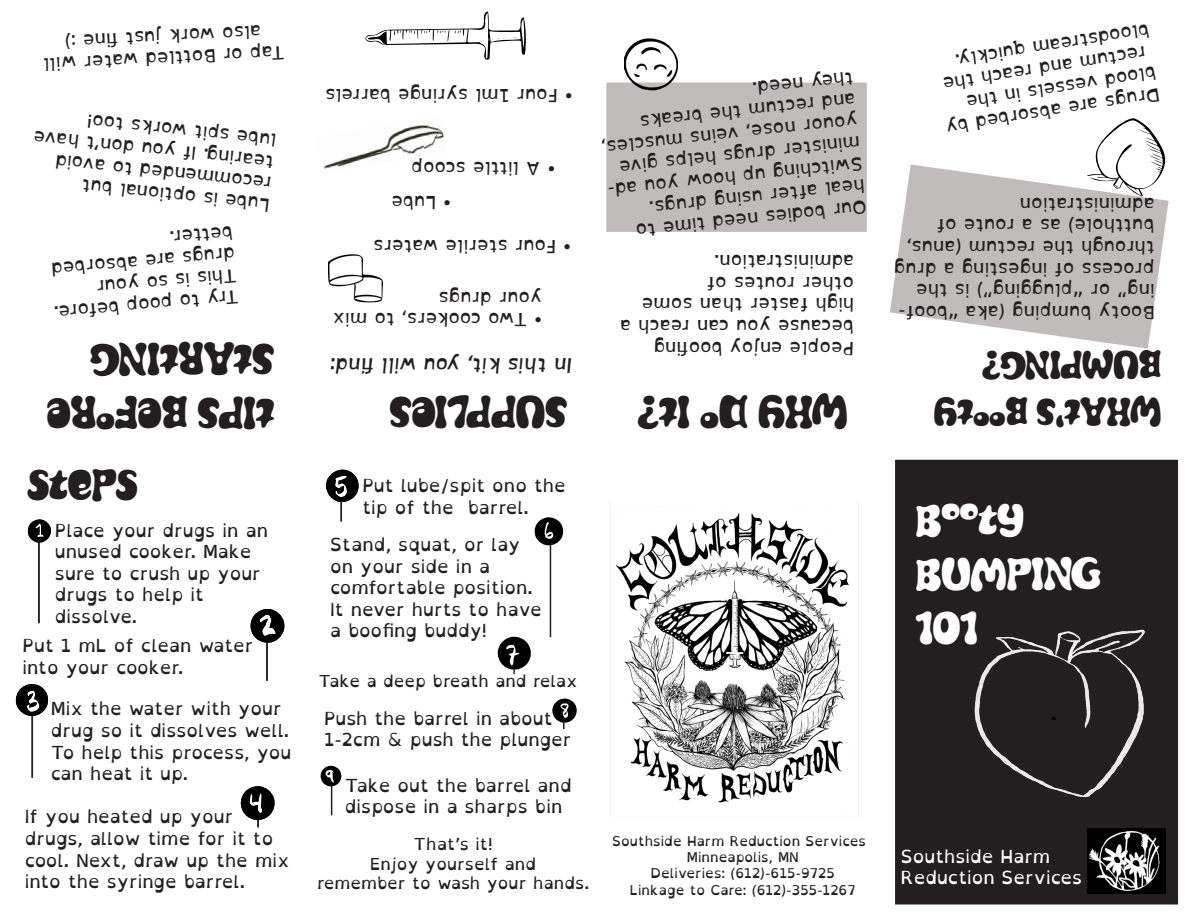
<style>
.page{position:relative;width:1188px;height:918px;background:#fff}
.page>*{position:absolute;margin:0;border:0;box-sizing:border-box;transform-origin:0 0}
.Funky_Retro_Titles{font:45px/54px "Synthemesc";color:#231f20}
.Funky_Retro_Titles-2{font:45px "Synthemesc";color:#fff}
.Funky_Retro_Titles-3{font:39px/46.8px "Synthemesc";color:#231f20}
.Dyslexic_Text_Body{font:italic 700 21px "Open Dyslexic";letter-spacing:-.07em;color:#231f20}
.Dyslexic_Text_Body-2{font:18px/21.6px "Open Dyslexic";color:#231f20}
.Dyslexic_Text_Body-3{font:18px "Open Dyslexic";color:#fff}
.Dyslexic_Text_Body-4{font:16.5px "Open Dyslexic";color:#231f20}
.Dyslexic_Text_Body-5{font:13.5px "Open Dyslexic";color:#231f20}
</style>
<div class="page">
<div style="left:896px;top:460px;width:281px;height:444px;background:#231f20"></div>
<div style="left:895px;top:460px;width:283px;height:444px;border:2px solid #231f20"></div>
<img style="left:974px;top:629px;width:171px;height:169px">
<img style="left:1088px;top:828px;width:77px;height:66px">
<div style="left:605px;top:81px;width:263px;height:152px;background:#c0bcbc;border:2px solid #fff"></div>
<svg style="left:890px;top:164px;width:279px;height:185px"></svg>
<svg style="left:535px;top:517px;width:28px;height:28px"></svg>
<hr style="left:550px;top:543px;width:1px;height:94px;background:#231f20">
<svg style="left:321px;top:766px;width:21px;height:21px"></svg>
<hr style="left:331px;top:785px;width:1px;height:30px;background:#231f20">
<svg style="left:498px;top:637px;width:33px;height:37px"></svg>
<svg style="left:552px;top:698px;width:25px;height:31px"></svg>
<img style="left:610px;top:501px;width:249px;height:316px">
<svg style="left:28px;top:519px;width:23px;height:24px"></svg>
<hr style="left:38px;top:542px;width:2px;height:81px;background:#231f20">
<svg style="left:251px;top:609px;width:33px;height:34px"></svg>
<hr style="left:266px;top:643px;width:2px;height:38px;background:#231f20">
<svg style="left:16px;top:684px;width:32px;height:32px"></svg>
<hr style="left:32px;top:716px;width:1px;height:62px;background:#231f20">
<svg style="left:326px;top:470px;width:33px;height:51px"></svg>
<svg style="left:241px;top:786px;width:34px;height:41px"></svg>
<svg style="left:1086px;top:118px;width:79px;height:78px"></svg>
<img style="left:323px;top:125px;width:121px;height:44px">
<img style="left:328px;top:254px;width:54px;height:49px">
<svg style="left:365px;top:11px;width:161px;height:49px"></svg>
<img style="left:624px;top:38px;width:54px;height:53px">
<p class="Dyslexic_Text_Body-2" style="left:285px;top:63px;width:243px;text-align:center;rotate:177deg">Tap or Bottled water will also work just fi ne :)</p>
<p class="Dyslexic_Text_Body-2" style="left:268px;top:216px;width:243px;rotate:-174deg">Lube is optional but recommended to avoid tearing. If you don’t have lube spit works too!</p>
<p class="Dyslexic_Text_Body-2" style="left:240px;top:307px;width:187px;rotate:175deg">Try to poop before.<br>This is so your drugs are absorbed better.</p>
<p class="Funky_Retro_Titles" style="left:274px;top:441px;width:229px;rotate:-180deg">TIPS BEFORE<br>STARTING</p>
<p class="Funky_Retro_Titles" style="left:27px;top:458px;width:112px">STEPS</p>
<p class="Dyslexic_Text_Body-2" style="left:55px;top:520px;width:215px">Place your drugs in an unused cooker. Make sure to crush up your drugs to help it</p>
<p class="Dyslexic_Text_Body-2" style="left:55px;top:606px;width:84px">dissolve.</p>
<p class="Dyslexic_Text_Body-2" style="left:23px;top:635px;width:232px">Put 1 mL of clean water into your cooker.</p>
<p class="Dyslexic_Text_Body-2" style="left:51px;top:698px;width:242px">Mix the water with your drug so it dissolves well.<br>To help this process, you can heat it up.</p>
<p class="Dyslexic_Text_Body-2" style="left:25px;top:806px;width:266px">If you heated up your drugs, allow time for it to cool. Next, draw up the mix into the syringe barrel.</p>
<p class="Dyslexic_Text_Body-2" style="left:573px;top:106px;width:249px;rotate:-180deg">• Four 1ml syringe barrels</p>
<p class="Dyslexic_Text_Body-2" style="left:555px;top:179px;width:146px;rotate:-180deg">• A little scoop</p>
<p class="Dyslexic_Text_Body-2" style="left:451px;top:213px;width:61px;rotate:-180deg">• Lube</p>
<p class="Dyslexic_Text_Body-2" style="left:571px;top:257px;width:199px;rotate:-180deg">• Four sterile waters</p>
<p class="Dyslexic_Text_Body-2" style="left:542px;top:330px;width:211px;rotate:-180deg">• Two cookers, to mix your drugs</p>
<p class="Dyslexic_Text_Body" style="left:573px;top:378px;width:246px;rotate:-180deg">In this kit, you will find:</p>
<p class="Funky_Retro_Titles" style="left:568px;top:439px;width:179px;rotate:-180deg">SUPPLIES</p>
<p class="Dyslexic_Text_Body-2" style="left:868px;top:217px;width:259px;rotate:174deg">Our bodies need time to heal after using drugs.<br>Switching up hoow you ad&shy;minister drugs helps give youor nose, veins muscles, and rectum the breaks they need.</p>
<p class="Dyslexic_Text_Body-2" style="left:854px;top:272px;width:142px;rotate:-180deg">administration.</p>
<p class="Dyslexic_Text_Body-2" style="left:854px;top:294px;width:149px;rotate:-180deg">other routes of</p>
<p class="Dyslexic_Text_Body-2" style="left:854px;top:337px;width:236px;rotate:-180deg">because you can reach a high faster than some</p>
<p class="Dyslexic_Text_Body-2" style="left:854px;top:359px;width:202px;rotate:-180deg">People enjoy boofing</p>
<p class="Funky_Retro_Titles" style="left:848px;top:439px;width:211px;rotate:-180deg">WHY DO IT?</p>
<p class="Dyslexic_Text_Body-2" style="left:362px;top:475px;width:205px">Put lube/spit ono the tip of the barrel.</p>
<p class="Dyslexic_Text_Body-2" style="left:330px;top:534px;width:192px">Stand, squat, or lay</p>
<p class="Dyslexic_Text_Body-2" style="left:330px;top:556px;width:162px">on your side in a</p>
<p class="Dyslexic_Text_Body-2" style="left:330px;top:577px;width:204px">comfortable position.</p>
<p class="Dyslexic_Text_Body-2" style="left:330px;top:599px;width:213px">It never hurts to have a boofing buddy!</p>
<p class="Dyslexic_Text_Body-4" style="left:318px;top:671px;width:261px">Take a deep breath and relax</p>
<p class="Dyslexic_Text_Body-2" style="left:324px;top:708px;width:249px">Push the barrel in about<br>1-2cm &amp; push the plunger</p>
<p class="Dyslexic_Text_Body-2" style="left:345px;top:775px;width:228px">Take out the barrel and dispose in a sharps bin</p>
<p class="Dyslexic_Text_Body-4" style="left:414px;top:834px;width:81px">That’s it!</p>
<p class="Dyslexic_Text_Body-4" style="left:370px;top:854px;width:167px">Enjoy yourself and</p>
<p class="Dyslexic_Text_Body-4" style="left:317px;top:874px;width:274px">remember to wash your hands.</p>
<p class="Dyslexic_Text_Body-5" style="left:612px;top:833px;width:255px">Southside Harm Reduction Services</p>
<p class="Dyslexic_Text_Body-5" style="left:687px;top:850px;width:114px">Minneapolis, MN</p>
<p class="Dyslexic_Text_Body-5" style="left:651px;top:866px;width:185px">Deliveries: (612)-615-9725</p>
<p class="Dyslexic_Text_Body-5" style="left:630px;top:882px;width:227px">Linkage to Care: (612)-355-1267</p>
<p class="Dyslexic_Text_Body-2" style="left:1154px;top:62px;width:214px;text-indent:7px;rotate:171deg">rectum and reach the bloodstream quickly.</p>
<p class="Dyslexic_Text_Body-2" style="left:1161px;top:104px;width:218px;rotate:171deg">Drugs are absorbed by blood vessels in the</p>
<p class="Dyslexic_Text_Body-2" style="left:1155px;top:215px;width:136px;rotate:-180deg">administration</p>
<p class="Dyslexic_Text_Body-2" style="left:1155px;top:323px;width:262px;rotate:-180deg">Booty bumping (aka “boof&shy;ing” or “plugging”) is the process of ingesting a drug through the rectum (anus, butthole) as a route of</p>
<p class="Funky_Retro_Titles-3" style="left:1161px;top:436px;width:229px;rotate:-180deg">WHAT’S BOOTY<br>BUMPING?</p>
<p class="Funky_Retro_Titles-2" style="left:916px;top:493px;width:110px">BOOTY</p>
<p class="Funky_Retro_Titles-2" style="left:916px;top:547px;width:187px">BUMPING</p>
<p class="Funky_Retro_Titles-2" style="left:916px;top:601px;width:63px">101</p>
<p class="Dyslexic_Text_Body-3" style="left:901px;top:846px;width:151px">Southside Harm</p>
<p class="Dyslexic_Text_Body-3" style="left:901px;top:868px;width:183px">Reduction Services</p>
</div>
